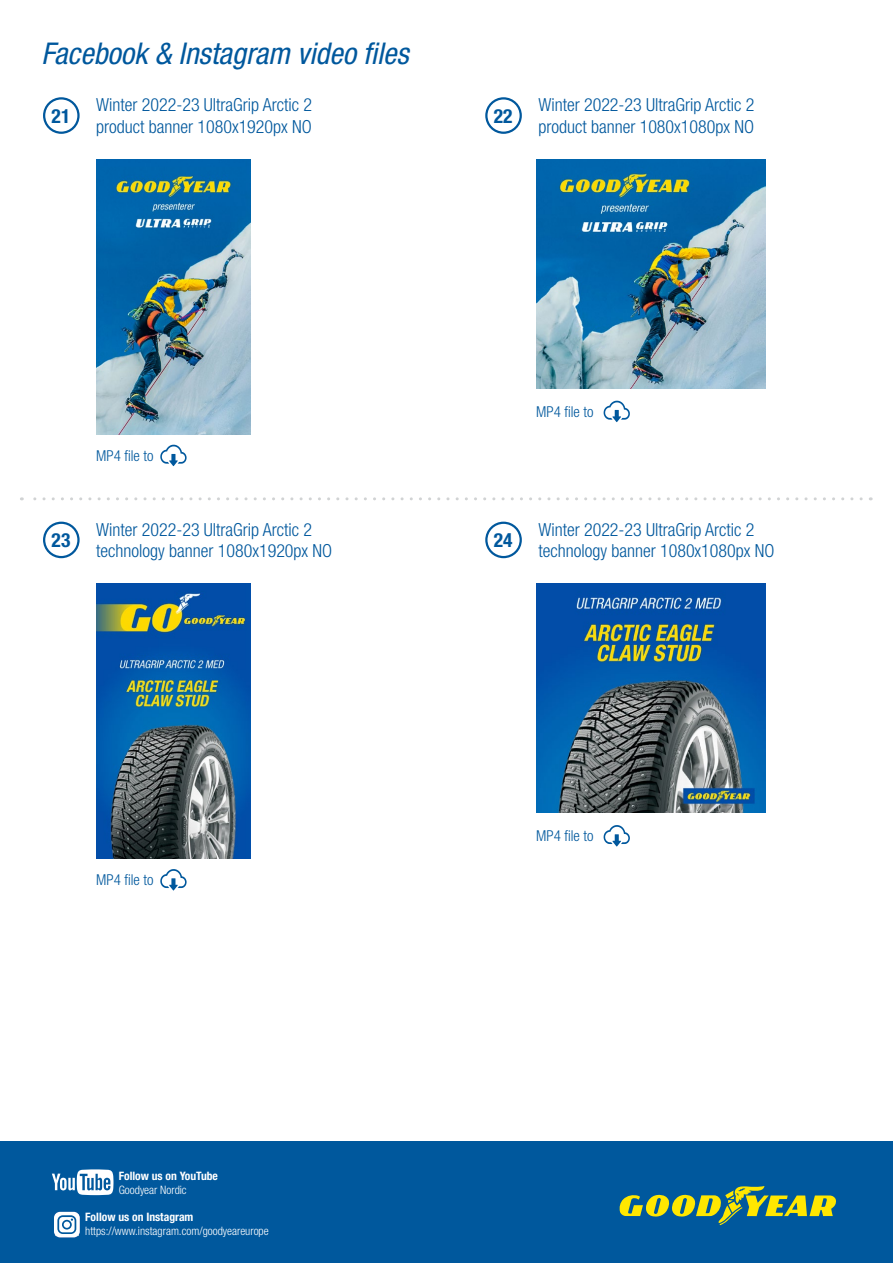
<style>
.page{position:relative;width:893px;height:1263px;background:#fff}
.page>*{position:absolute;margin:0;border:0;box-sizing:border-box;transform-origin:0 0}
.t1{font:italic condensed 30px "Helvetica Neue LT Pro";color:#00589d}
.t2{font:700 condensed 19.5px "Helvetica Neue LT Pro";color:#00589d}
.t3{font:300 condensed 18px/21.6px "Helvetica Neue LT Pro";color:#00589d}
.t4{font:300 condensed 15px "Helvetica Neue LT Pro";color:#00589d}
.t5{font:300 condensed 11.7px "Helvetica Neue LT Pro";color:#fff}
.t6{font:700 condensed 11.7px "Helvetica Neue LT Pro";color:#fff}
</style>
<div class="page">
<div style="left:0;top:1142px;width:893px;height:121px;background:#00589d"></div>
<svg style="left:619px;top:1186px;width:217px;height:39px"></svg>
<svg style="left:54px;top:1212px;width:26px;height:25px"></svg>
<svg style="left:52px;top:1169px;width:61px;height:26px"></svg>
<div style="left:485px;top:97px;width:37px;height:37px;border:2px solid #00589d;border-radius:50%"></div>
<div style="left:485px;top:522px;width:37px;height:36px;border:2px solid #00589d;border-radius:50%"></div>
<img style="left:536px;top:159px;width:229px;height:230px">
<img style="left:536px;top:584px;width:229px;height:229px">
<svg style="left:21px;top:497px;width:840px;height:3px"></svg>
<svg style="left:604px;top:401px;width:26px;height:21px"></svg>
<svg style="left:604px;top:825px;width:26px;height:21px"></svg>
<img style="left:96px;top:159px;width:155px;height:275px">
<img style="left:96px;top:584px;width:155px;height:274px">
<div style="left:43px;top:97px;width:37px;height:37px;border:2px solid #00589d;border-radius:50%"></div>
<div style="left:43px;top:522px;width:37px;height:36px;border:2px solid #00589d;border-radius:50%"></div>
<svg style="left:160px;top:445px;width:27px;height:21px"></svg>
<svg style="left:160px;top:869px;width:27px;height:21px"></svg>
<h1 class="t1" style="left:42px;top:36px;width:369px">Facebook &amp; Instagram video files</h1>
<p class="t2" style="left:52px;top:104px;width:20px">21</p>
<p class="t3" style="left:96px;top:94px;width:217px">Winter 2022-23 UltraGrip Arctic 2 product banner 1080x1920px NO</p>
<p class="t2" style="left:494px;top:104px;width:20px">22</p>
<p class="t3" style="left:538px;top:94px;width:217px">Winter 2022-23 UltraGrip Arctic 2 product banner 1080x1080px NO</p>
<p class="t2" style="left:52px;top:528px;width:20px">23</p>
<p class="t4" style="left:96px;top:447px;width:59px">MP4 file to</p>
<p class="t3" style="left:96px;top:518px;width:238px">Winter 2022-23 UltraGrip Arctic 2 technology banner 1080x1920px NO</p>
<p class="t4" style="left:96px;top:871px;width:59px">MP4 file to</p>
<p class="t4" style="left:536px;top:403px;width:59px">MP4 file to</p>
<p class="t2" style="left:494px;top:528px;width:20px">24</p>
<p class="t3" style="left:538px;top:518px;width:238px">Winter 2022-23 UltraGrip Arctic 2 technology banner 1080x1080px NO</p>
<p class="t4" style="left:536px;top:827px;width:59px">MP4 file to</p>
<p class="t6" style="left:119px;top:1168px;width:101px">Follow us on YouTube</p>
<p class="t5" style="left:119px;top:1183px;width:70px">Goodyear Nordic</p>
<p class="t6" style="left:85px;top:1210px;width:110px">Follow us on Instagram</p>
<p class="t5" style="left:85px;top:1224px;width:185px">https://www.instagram.com/goodyeareurope</p>
</div>
